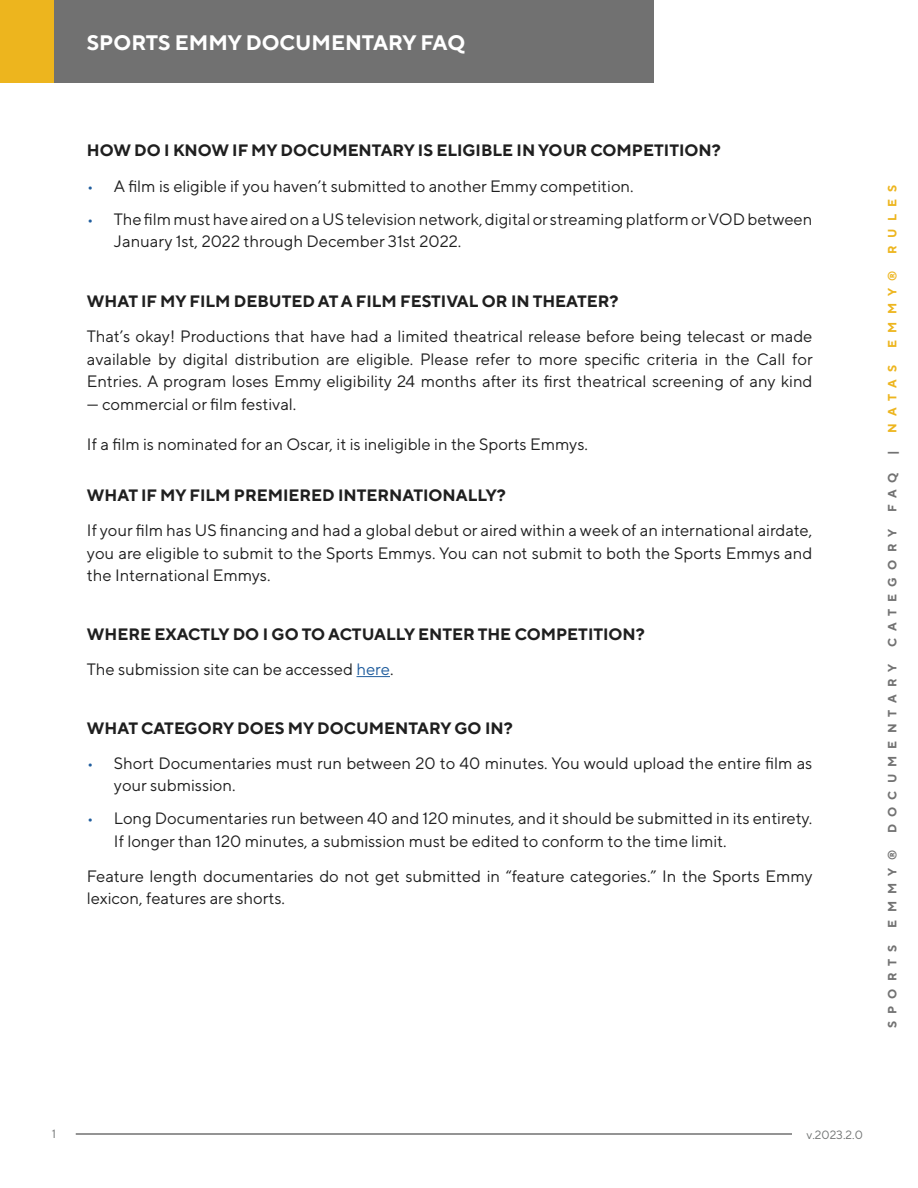
<style>
.page{position:relative;width:918px;height:1188px;background:#fff}
.page>*{position:absolute;margin:0;border:0;box-sizing:border-box;transform-origin:0 0}
.t1{font:700 21px "TT Norms Pro";color:#fff}
.t2{font:16.5px/22.5px "TT Norms Pro";color:#1f1f1f}
.t3{font:700 16.5px "TT Norms Pro";color:#1f1f1f}
.t4{font:700 12px "TT Norms Pro";letter-spacing:.6em;color:#727272}
.t5{font:700 12px "TT Norms Pro";letter-spacing:.6em;color:#edb51e}
.t6{font:12px "TT Norms Pro";color:#707373}
.s1{color:#215e9e}
</style>
<div class="page">
<hr style="left:76px;top:1133px;width:716px;height:2px;background:#727272">
<div style="left:0;top:0;width:54px;height:83px;background:#edb51e"></div>
<div style="left:54px;top:0;width:599px;height:83px;background:#717171"></div>
<hr style="left:357px;top:676px;width:33px;height:1px;background:#215e9e">
<p class="t1" style="left:87px;top:29px;width:380px">SPORTS EMMY DOCUMENTARY FAQ</p>
<p class="t3" style="left:87px;top:140px;width:635px">HOW DO I KNOW IF MY DOCUMENTARY IS ELIGIBLE IN YOUR COMPETITION?</p>
<p class="t2" style="left:87px;top:174px;width:548px"><span class="s1">•</span> A film is eligible if you haven’t submitted to another Emmy competition.</p>
<p class="t2" style="left:114px;top:207px;width:700px;text-indent:-27px"><span class="s1">•</span> The film must have aired on a US television network, digital or streaming platform or VOD between<br>January 1st, 2022 through December 31st 2022.</p>
<p class="t3" style="left:87px;top:290px;width:533px">WHAT IF MY FILM DEBUTED AT A FILM FESTIVAL OR IN THEATER?</p>
<p class="t2" style="left:87px;top:324px;width:727px;text-align:justify">That’s okay! Productions that have had a limited theatrical release before being telecast or made available by digital distribution are eligible. Please refer to more specific criteria in the Call for Entries. A program loses Emmy eligibility 24 months after its first theatrical screening of any kind</p>
<p class="t2" style="left:87px;top:392px;width:211px">— commercial or film festival.</p>
<p class="t2" style="left:87px;top:432px;width:502px">If a film is nominated for an Oscar, it is ineligible in the Sports Emmys.</p>
<p class="t3" style="left:87px;top:484px;width:420px">WHAT IF MY FILM PREMIERED INTERNATIONALLY?</p>
<p class="t2" style="left:87px;top:519px;width:727px;text-align:justify">If your film has US financing and had a global debut or aired within a week of an international airdate, you are eligible to submit to the Sports Emmys. You can not submit to both the Sports Emmys and the International Emmys.</p>
<p class="t3" style="left:87px;top:623px;width:559px">WHERE EXACTLY DO I GO TO ACTUALLY ENTER THE COMPETITION?</p>
<p class="t2" style="left:87px;top:657px;width:308px">The submission site can be accessed <span class="s1">here</span>.</p>
<p class="t3" style="left:87px;top:717px;width:427px">WHAT CATEGORY DOES MY DOCUMENTARY GO IN?</p>
<p class="t2" style="left:114px;top:751px;width:700px;text-indent:-27px"><span class="s1">•</span> ●Short Documentaries must run between 20 to 40 minutes. You would upload the entire film as your submission.</p>
<p class="t2" style="left:114px;top:807px;width:700px;text-indent:-27px"><span class="s1">•</span> Long Documentaries run between 40 and 120 minutes, and it should be submitted in its entirety.<br>If longer than 120 minutes, a submission must be edited to conform to the time limit.</p>
<p class="t2" style="left:87px;top:864px;width:727px">Feature length documentaries do not get submitted in “feature categories.” In the Sports Emmy lexicon, features are shorts.</p>
<p class="t5" style="left:884px;top:254px;width:70px;rotate:-90deg">RULES</p>
<p class="t5" style="left:884px;top:348px;width:79px;rotate:-90deg">EMMY®</p>
<p class="t5" style="left:884px;top:433px;width:70px;rotate:-90deg">NATAS</p>
<p class="t4" style="left:884px;top:455px;width:6px;rotate:-90deg">|</p>
<p class="t4" style="left:884px;top:512px;width:41px;rotate:-90deg">FAQ</p>
<p class="t4" style="left:884px;top:647px;width:120px;rotate:-90deg">CATEGORY</p>
<p class="t4" style="left:884px;top:833px;width:171px;rotate:-90deg">DOCUMENTARY</p>
<p class="t4" style="left:884px;top:928px;width:79px;rotate:-90deg">EMMY®</p>
<p class="t4" style="left:884px;top:1028px;width:85px;rotate:-90deg">SPORTS</p>
<p class="t6" style="left:52px;top:1126px;width:6px">1</p>
<p class="t6" style="left:807px;top:1127px;width:58px">v.2023.2.0</p>
</div>
